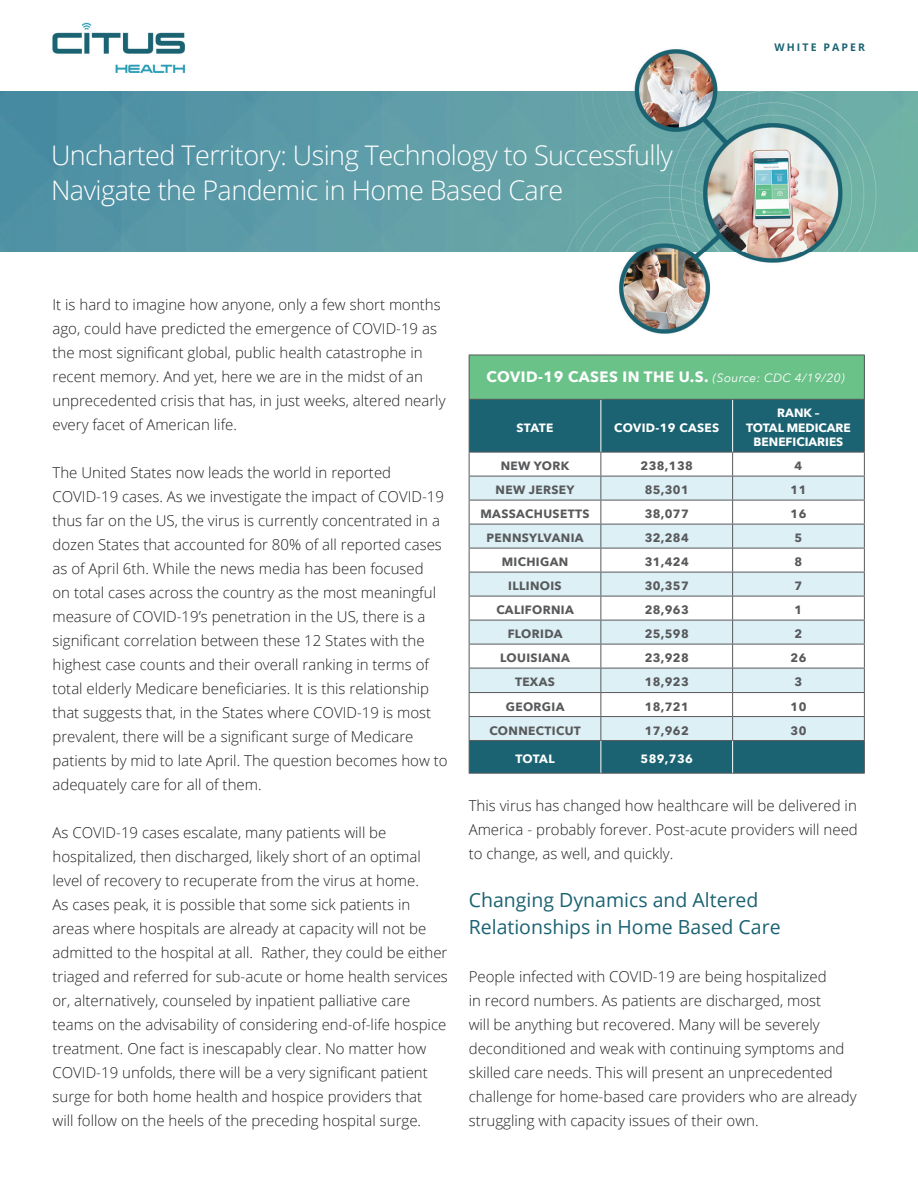
<style>
.page{position:relative;width:918px;height:1188px;background:#fff}
.page>*{position:absolute;margin:0;border:0;box-sizing:border-box;transform-origin:0 0}
.t1{font:300 27px/34.5px "Open Sans";letter-spacing:-.02em;color:#fff}
.t2{font:19.5px/27px "Open Sans";color:#1b6372}
.t3{font:300 15px/24px "Open Sans";color:#231f20}
.t4{font:700 15px "Avenir Next";letter-spacing:.03em;color:#fff}
.t5{font:700 12px "Avenir Next";letter-spacing:.03em;color:#58595b}
.t6{font:700 12px/14.4px "Avenir Next";color:#fff;text-align:center}
.t7{font:700 12px "Avenir Next";letter-spacing:.03em;color:#fff}
.t8{font:700 10.5px "Open Sans";letter-spacing:.2em;color:#1b6372}
.s1{font-weight:400;font-style:italic;font-size:12px}
</style>
<div class="page">
<img style="left:52px;top:22px;width:133px;height:51px">
<img style="left:1px;top:91px;width:917px;height:161px">
<hr style="left:0;top:91px;width:1px;height:161px;background:#3098ad">
<img style="left:560px;top:49px;width:336px;height:285px">
<div style="left:469px;top:355px;width:395px;height:44px;background:#6ac289"></div>
<div style="left:470px;top:400px;width:394px;height:373px;background:#1b6372"></div>
<hr style="left:469px;top:400px;width:1px;height:52px;background:#58595b">
<svg style="left:469px;top:452px;width:396px;height:288px"></svg>
<hr style="left:469px;top:740px;width:132px;height:1px;background:#58595b">
<hr style="left:469px;top:741px;width:1px;height:32px;background:#58595b">
<hr style="left:601px;top:740px;width:132px;height:1px;background:#58595b">
<hr style="left:733px;top:740px;width:132px;height:1px;background:#58595b">
<hr style="left:864px;top:741px;width:1px;height:32px;background:#58595b">
<hr style="left:469px;top:773px;width:132px;height:1px;background:#58595b">
<hr style="left:601px;top:773px;width:132px;height:1px;background:#58595b">
<hr style="left:733px;top:773px;width:132px;height:1px;background:#58595b">
<hr style="left:864px;top:400px;width:1px;height:52px;background:#58595b">
<hr style="left:600px;top:400px;width:1px;height:52px;background:#fff">
<hr style="left:732px;top:400px;width:1px;height:52px;background:#fff">
<hr style="left:600px;top:741px;width:1px;height:32px;background:#fff">
<hr style="left:732px;top:741px;width:1px;height:32px;background:#fff">
<hr style="left:469px;top:355px;width:132px;height:1px;background:#58595b">
<hr style="left:469px;top:355px;width:1px;height:44px;background:#58595b">
<hr style="left:601px;top:355px;width:132px;height:1px;background:#58595b">
<hr style="left:733px;top:355px;width:132px;height:1px;background:#58595b">
<hr style="left:864px;top:355px;width:1px;height:44px;background:#58595b">
<hr style="left:469px;top:399px;width:132px;height:1px;background:#58595b">
<hr style="left:601px;top:399px;width:132px;height:1px;background:#58595b">
<hr style="left:733px;top:399px;width:132px;height:1px;background:#58595b">
<h1 class="t1" style="left:51px;top:137px;width:623px">Uncharted Territory: Using Technology to Successfully<br>Navigate the Pandemic in Home Based Care</h1>
<p class="t8" style="left:775px;top:39px;width:92px">WHITE PAPER</p>
<p class="t3" style="left:52px;top:292px;width:395px">It is hard to imagine how anyone, only a few short months ago, could have predicted the emergence of COVID-19 as the most significant global, public health catastrophe in recent memory. And yet, here we are in the midst of an unprecedented crisis that has, in just weeks, altered nearly every facet of American life.</p>
<p class="t3" style="left:52px;top:460px;width:397px">The United States now leads the world in reported COVID-19 cases. As we investigate the impact of COVID-19 thus far on the US, the virus is currently concentrated in a dozen States that accounted for 80% of all reported cases as of April 6th. While the news media has been focused<br>on total cases across the country as the most meaningful measure of COVID-19’s penetration in the US, there is a significant correlation between these 12 States with the highest case counts and their overall ranking in terms of total elderly Medicare beneficiaries. It is this relationship that suggests that, in the States where COVID-19 is most prevalent, there will be a significant surge of Medicare patients by mid to late April. The question becomes how to adequately care for all of them.</p>
<p class="t3" style="left:52px;top:820px;width:397px">As COVID-19 cases escalate, many patients will be hospitalized, then discharged, likely short of an optimal level of recovery to recuperate from the virus at home.<br>As cases peak, it is possible that some sick patients in areas where hospitals are already at capacity will not be admitted to the hospital at all. Rather, they could be either triaged and referred for sub-acute or home health services or, alternatively, counseled by inpatient palliative care teams on the advisability of considering end-of-life hospice treatment. One fact is inescapably clear. No matter how COVID-19 unfolds, there will be a very significant patient surge for both home health and hospice providers that<br>will follow on the heels of the preceding hospital surge.</p>
<p class="t4" style="left:487px;top:364px;width:360px">COVID-19 CASES IN THE U.S. <span class="s1">(Source: CDC 4/19/20)</span></p>
<p class="t6" style="left:517px;top:420px;width:38px">STATE</p>
<p class="t7" style="left:614px;top:417px;width:107px">COVID-19 CASES</p>
<p class="t6" style="left:746px;top:406px;width:106px">RANK –<br>TOTAL MEDICARE<br>BENEFICIARIES</p>
<p class="t5" style="left:501px;top:456px;width:70px">NEW YORK</p>
<p class="t5" style="left:641px;top:456px;width:54px">238,138</p>
<p class="t5" style="left:795px;top:456px;width:9px">4</p>
<p class="t5" style="left:496px;top:480px;width:81px">NEW JERSEY</p>
<p class="t5" style="left:645px;top:480px;width:46px">85,301</p>
<p class="t5" style="left:791px;top:480px;width:17px">11</p>
<p class="t5" style="left:480px;top:504px;width:111px">MASSACHUSETTS</p>
<p class="t5" style="left:645px;top:504px;width:46px">38,077</p>
<p class="t5" style="left:791px;top:504px;width:17px">16</p>
<p class="t5" style="left:487px;top:528px;width:99px">PENNSYLVANIA</p>
<p class="t5" style="left:645px;top:528px;width:46px">32,284</p>
<p class="t5" style="left:795px;top:528px;width:9px">5</p>
<p class="t5" style="left:502px;top:552px;width:68px">MICHIGAN</p>
<p class="t5" style="left:645px;top:552px;width:46px">31,424</p>
<p class="t5" style="left:795px;top:552px;width:9px">8</p>
<p class="t5" style="left:508px;top:576px;width:55px">ILLINOIS</p>
<p class="t5" style="left:645px;top:576px;width:46px">30,357</p>
<p class="t5" style="left:795px;top:576px;width:9px">7</p>
<p class="t5" style="left:496px;top:600px;width:79px">CALIFORNIA</p>
<p class="t5" style="left:645px;top:600px;width:46px">28,963</p>
<p class="t5" style="left:795px;top:600px;width:9px">1</p>
<p class="t5" style="left:508px;top:624px;width:56px">FLORIDA</p>
<p class="t5" style="left:645px;top:624px;width:46px">25,598</p>
<p class="t5" style="left:795px;top:624px;width:9px">2</p>
<p class="t5" style="left:500px;top:648px;width:71px">LOUISIANA</p>
<p class="t5" style="left:645px;top:648px;width:46px">23,928</p>
<p class="t5" style="left:791px;top:648px;width:17px">26</p>
<p class="t5" style="left:515px;top:672px;width:41px">TEXAS</p>
<p class="t5" style="left:645px;top:672px;width:46px">18,923</p>
<p class="t5" style="left:795px;top:672px;width:9px">3</p>
<p class="t5" style="left:506px;top:696px;width:60px">GEORGIA</p>
<p class="t5" style="left:645px;top:696px;width:46px">18,721</p>
<p class="t5" style="left:791px;top:696px;width:17px">10</p>
<p class="t5" style="left:489px;top:720px;width:93px">CONNECTICUT</p>
<p class="t5" style="left:645px;top:720px;width:46px">17,962</p>
<p class="t5" style="left:791px;top:720px;width:17px">30</p>
<p class="t6" style="left:516px;top:751px;width:41px">TOTAL</p>
<p class="t6" style="left:641px;top:751px;width:54px">589,736</p>
<p class="t3" style="left:469px;top:793px;width:391px;text-align:justify">This virus has changed how healthcare will be delivered in America - probably forever. Post-acute providers will need to change, as well, and quickly.</p>
<h2 class="t2" style="left:469px;top:886px;width:313px">Changing Dynamics and Altered<br>Relationships in Home Based Care</h2>
<p class="t3" style="left:469px;top:964px;width:389px">People infected with COVID-19 are being hospitalized<br>in record numbers. As patients are discharged, most<br>will be anything but recovered. Many will be severely deconditioned and weak with continuing symptoms and skilled care needs. This will present an unprecedented challenge for home-based care providers who are already struggling with capacity issues of their own.</p>
</div>
